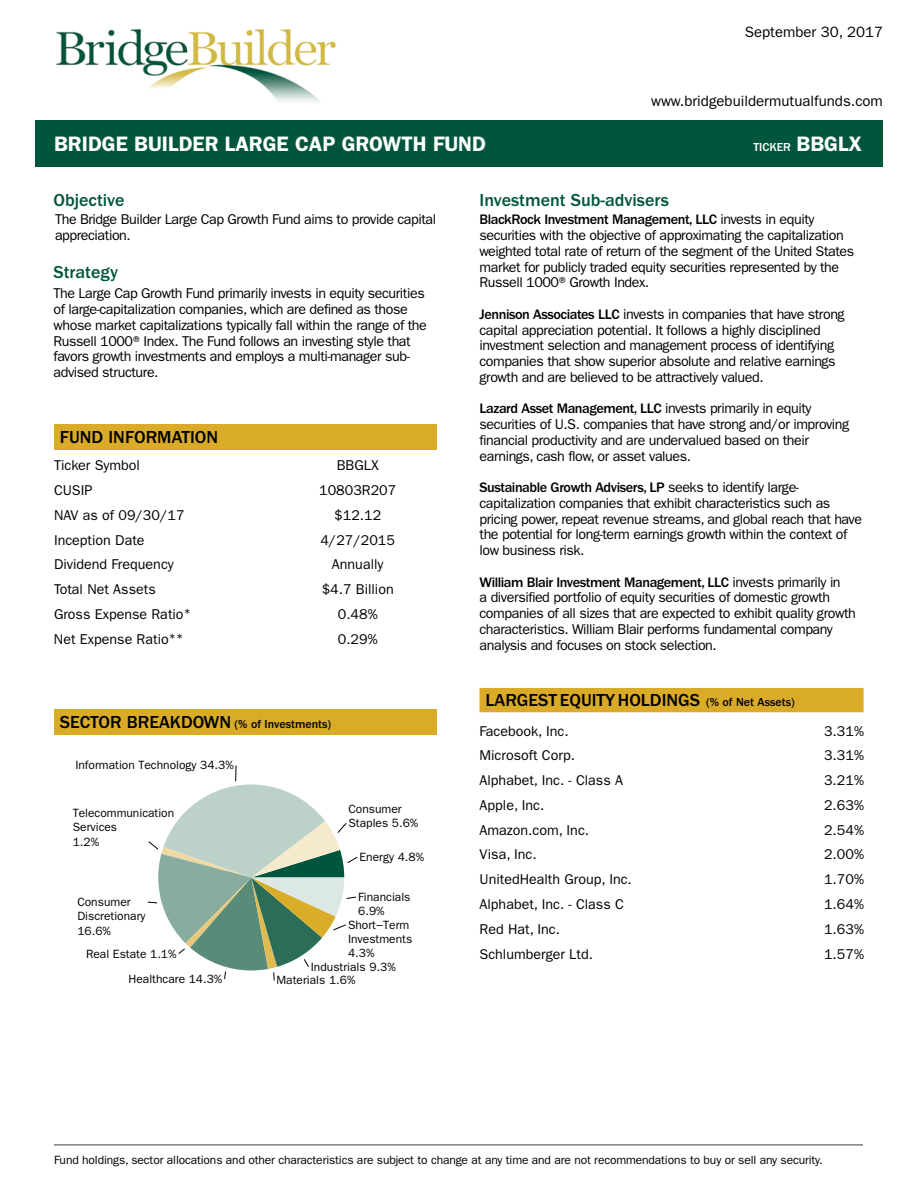
<style>
.page{position:relative;width:918px;height:1188px;background:#fff}
.page>*{position:absolute;margin:0;border:0;box-sizing:border-box;transform-origin:0 0}
.t1{font:600 21px "ITC Franklin Gothic Std";color:#fff}
.t2{font:500 18px "ITC Franklin Gothic Std";color:#000}
.t3{font:500 18px "ITC Franklin Gothic Std";color:#00553d}
.t4{font:15px "ITC Franklin Gothic Std";color:#000}
.t5{font:14.25px/15.8px "ITC Franklin Gothic Std";letter-spacing:-.03em;color:#000}
.t6{font:14.25px "ITC Franklin Gothic Std";color:#000}
.t7{font:12px/14.2px "ITC Franklin Gothic Std";color:#000}
.t8{font:500 12px "ITC Franklin Gothic Std";color:#000}
.t9{font:500 12px "ITC Franklin Gothic Std";color:#fff}
.s1{font-size:12px}
.s2{font-size:18px}
.s3{font-weight:500}
</style>
<div class="page">
<div style="left:54px;top:424px;width:382px;height:25px;background:#d9ab28"></div>
<img style="left:56px;top:29px;width:281px;height:73px">
<div style="left:36px;top:120px;width:847px;height:47px;background:#00553d"></div>
<div style="left:54px;top:709px;width:382px;height:25px;background:#d9ab28"></div>
<svg style="left:147px;top:765px;width:211px;height:216px"></svg>
<hr style="left:54px;top:1144px;width:809px;height:2px;background:#797e83">
<div style="left:480px;top:688px;width:384px;height:24px;background:#d9ab28"></div>
<p class="t4" style="left:745px;top:24px;width:140px">September 30, 2017</p>
<h1 class="t1" style="left:54px;top:131px;width:433px">BRIDGE BUILDER LARGE CAP GROWTH FUND</h1>
<p class="t4" style="left:651px;top:93px;width:233px">www.bridgebuildermutualfunds.com</p>
<h1 class="t1" style="left:796px;top:131px;width:67px">BBGLX</h1>
<p class="t9" style="left:754px;top:140px;width:39px">ticker</p>
<p class="t3" style="left:54px;top:190px;width:73px">Objective</p>
<p class="t5" style="left:55px;top:212px;width:383px">The Bridge Builder Large Cap Growth Fund aims to provide capital appreciation.</p>
<p class="t3" style="left:54px;top:262px;width:66px">Strategy</p>
<p class="t5" style="left:54px;top:286px;width:375px">The Large Cap Growth Fund primarily invests in equity securities of large-capitalization companies, which are defined as those whose market capitalizations typically fall within the range of the Russell 1000®Index. The Fund follows an investing style that favors growth investments and employs a multi-manager sub&shy;advised structure.</p>
<p class="t2" style="left:60px;top:427px;width:160px">Fund Information</p>
<p class="t6" style="left:54px;top:457px;width:88px">Ticker Symbol</p>
<p class="t5" style="left:337px;top:458px;width:43px">BBGLX</p>
<p class="t5" style="left:54px;top:482px;width:40px">CUSIP</p>
<p class="t6" style="left:319px;top:482px;width:79px">10803R207</p>
<p class="t6" style="left:54px;top:507px;width:132px">NAV as of 09/30/17</p>
<p class="t5" style="left:334px;top:507px;width:49px">$12.12</p>
<p class="t6" style="left:54px;top:532px;width:92px">Inception Date</p>
<p class="t5" style="left:320px;top:532px;width:76px">4/27/2015</p>
<p class="t6" style="left:54px;top:556px;width:121px">Dividend Frequency</p>
<p class="t6" style="left:332px;top:556px;width:53px">Annually</p>
<p class="t6" style="left:54px;top:581px;width:103px">Total Net Assets</p>
<p class="t6" style="left:322px;top:581px;width:74px">$4.7 Billion</p>
<p class="t6" style="left:54px;top:606px;width:138px">Gross Expense Ratio<span class="s1">*</span></p>
<p class="t5" style="left:338px;top:606px;width:41px">0.48%</p>
<p class="t6" style="left:54px;top:631px;width:131px">Net Expense Ratio<span class="s1">**</span></p>
<p class="t5" style="left:338px;top:631px;width:41px">0.29%</p>
<p class="t8" style="left:60px;top:717px;width:273px"><span class="s2">sector breakdown</span> (% of Investments)</p>
<p class="t7" style="left:75px;top:758px;width:160px">Information Technology 34.3%</p>
<p class="t7" style="left:73px;top:806px;width:103px">Telecommunication<br>Services<br>1.2%</p>
<p class="t7" style="left:349px;top:802px;width:71px">Consumer<br>Staples 5.6%</p>
<p class="t7" style="left:360px;top:850px;width:66px">Energy 4.8%</p>
<p class="t7" style="left:77px;top:895px;width:70px">Consumer<br>Discretionary<br>16.6%</p>
<p class="t7" style="left:129px;top:941px;width:95px;line-height:25.5px;text-indent:-42px">Real Estate 1.1%<br>Healthcare 14.3%</p>
<p class="t7" style="left:358px;top:890px;width:54px">Financials<br>6.9%</p>
<p class="t7" style="left:348px;top:918px;width:66px">Short−Term<br>Investments<br>4.3%</p>
<p class="t7" style="left:311px;top:960px;width:86px">Industrials 9.3%</p>
<p class="t7" style="left:276px;top:973px;width:80px">Materials 1.6%</p>
<p class="t3" style="left:480px;top:190px;width:191px">Investment Sub-advisers</p>
<p class="t5" style="left:480px;top:212px;width:376px"><span class="s3">BlackRock Investment Management, LLC</span> invests in equity securities with the objective of approximating the capitalization weighted total rate of return of the segment of the United States market for publicly traded equity securities represented by the Russell 1000®Growth Index.</p>
<p class="t5" style="left:480px;top:306px;width:367px"><span class="s3">Jennison Associates LLC</span> invests in companies that have strong capital appreciation potential. It follows a highly disciplined investment selection and management process of identifying companies that show superior absolute and relative earnings growth and are believed to be attractively valued.</p>
<p class="t5" style="left:480px;top:401px;width:371px"><span class="s3">Lazard Asset Management, LLC</span> invests primarily in equity securities of U.S. companies that have strong and/or improving financial productivity and are undervalued based on their earnings, cash flow, or asset values.</p>
<p class="t5" style="left:480px;top:480px;width:384px"><span class="s3">Sustainable Growth Advisers, LP</span> seeks to identify large&shy;capitalization companies that exhibit characteristics such as pricing power, repeat revenue streams, and global reach that have the potential for long-term earnings growth within the context of low business risk.</p>
<p class="t5" style="left:480px;top:574px;width:378px"><span class="s3">William Blair Investment Management, LLC</span> invests primarily in<br>a diversified portfolio of equity securities of domestic growth companies of all sizes that are expected to exhibit quality growth characteristics. William Blair performs fundamental company analysis and focuses on stock selection.</p>
<p class="t2" style="left:486px;top:690px;width:311px">Largest Equity Holdings <span class="s1">(% of Net Assets)</span></p>
<p class="t6" style="left:480px;top:723px;width:91px">Facebook, Inc.</p>
<p class="t5" style="left:824px;top:723px;width:41px">3.31%</p>
<p class="t6" style="left:480px;top:747px;width:97px">Microsoft Corp.</p>
<p class="t5" style="left:824px;top:748px;width:41px">3.31%</p>
<p class="t6" style="left:480px;top:772px;width:145px">Alphabet, Inc. - Class A</p>
<p class="t5" style="left:824px;top:773px;width:41px">3.21%</p>
<p class="t6" style="left:480px;top:797px;width:66px">Apple, Inc.</p>
<p class="t5" style="left:824px;top:797px;width:41px">2.63%</p>
<p class="t6" style="left:480px;top:822px;width:111px">Amazon.com, Inc.</p>
<p class="t5" style="left:824px;top:822px;width:41px">2.54%</p>
<p class="t5" style="left:480px;top:847px;width:59px">Visa, Inc.</p>
<p class="t5" style="left:824px;top:847px;width:41px">2.00%</p>
<p class="t6" style="left:480px;top:871px;width:154px">UnitedHealth Group, Inc.</p>
<p class="t5" style="left:824px;top:872px;width:41px">1.70%</p>
<p class="t6" style="left:480px;top:896px;width:146px">Alphabet, Inc. - Class C</p>
<p class="t5" style="left:824px;top:896px;width:41px">1.64%</p>
<p class="t6" style="left:480px;top:921px;width:82px">Red Hat, Inc.</p>
<p class="t5" style="left:824px;top:921px;width:41px">1.63%</p>
<p class="t6" style="left:480px;top:946px;width:115px">Schlumberger Ltd.</p>
<p class="t5" style="left:824px;top:946px;width:41px">1.57%</p>
<p class="t7" style="left:54px;top:1152px;width:770px">Fund holdings, sector allocations and other characteristics are subject to change at any time and are not recommendations to buy or sell any security.</p>
</div>
